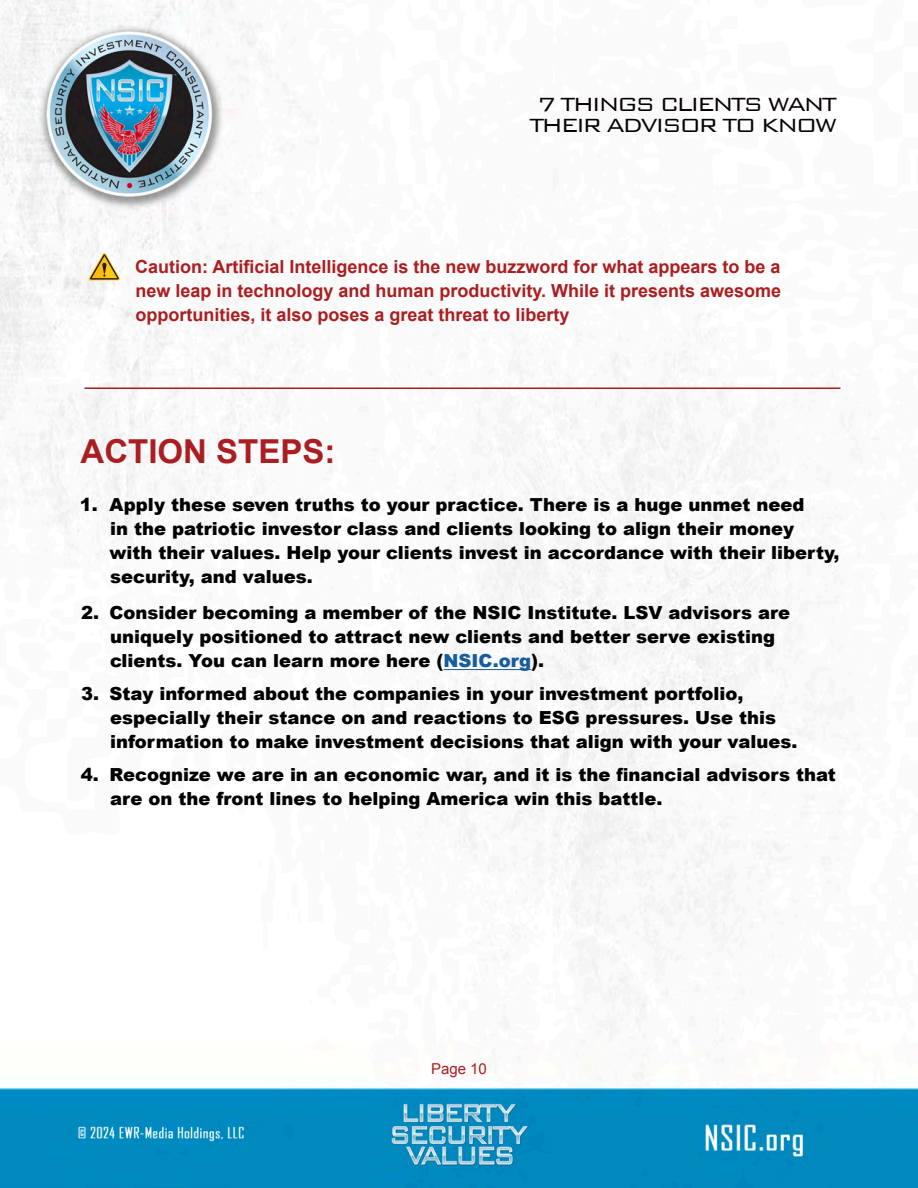
<style>
.page{position:relative;width:918px;height:1188px;background:#fff}
.page>*{position:absolute;margin:0;border:0;box-sizing:border-box;transform-origin:0 0}
.t1{font:700 33px "Arial";color:#aa1e21}
.t2{font:300 25.5px/21px "Bank Gothic";letter-spacing:-.1em;color:#080302;text-align:center}
.t3{font:900 18px/24px "Arial";color:#000}
.t4{font:700 18px "Arial";color:#aa1e21}
.t5{font:15px "Arial";color:#aa1e21}
.s1{color:#175d9e}
</style>
<div class="page">
<img style="left:0;top:0;width:918px;height:1188px">
<hr style="left:444px;top:669px;width:87px;height:1px;background:#175d9e">
<hr style="left:84px;top:387px;width:756px;height:2px;background:#aa1e21">
<svg style="left:88px;top:252px;width:33px;height:28px"></svg>
<h2 class="t2" style="left:529px;top:91px;width:309px">7 THINGS CLIENTS WANT<br>THEIR ADVISOR TO KNOW</h2>
<p class="t4" style="left:135px;top:254px;width:647px">Caution: Artificial Intelligence is the new buzzword for what appears to be a</p>
<p class="t4" style="left:136px;top:278px;width:647px">new leap in technology and human productivity. While it presents awesome</p>
<p class="t4" style="left:135px;top:302px;width:436px">opportunities, it also poses a great threat to liberty</p>
<p class="t1" style="left:81px;top:430px;width:256px">ACTION STEPS:</p>
<p class="t3" style="left:110px;top:492px;width:732px;text-indent:-30px">1. Apply these seven truths to your practice. There is a huge unmet need<br>in the patriotic investor class and clients looking to align their money with their values. Help your clients invest in accordance with their liberty, security, and values.</p>
<p class="t3" style="left:110px;top:600px;width:682px;text-indent:-29px">2. Consider becoming a member of the NSIC Institute. LSV advisors are uniquely positioned to attract new clients and better serve existing clients. You can learn more here (<span class="s1">NSIC.org</span>).</p>
<p class="t3" style="left:110px;top:681px;width:689px;text-indent:-29px">3. Stay informed about the companies in your investment portfolio, especially their stance on and reactions to ESG pressures. Use this information to make investment decisions that align with your values.</p>
<p class="t3" style="left:110px;top:762px;width:727px;text-indent:-29px">4. Recognize we are in an economic war, and it is the financial advisors that are on the front lines to helping America win this battle.</p>
<p class="t5" style="left:431px;top:1059px;width:57px">Page 10</p>
</div>
